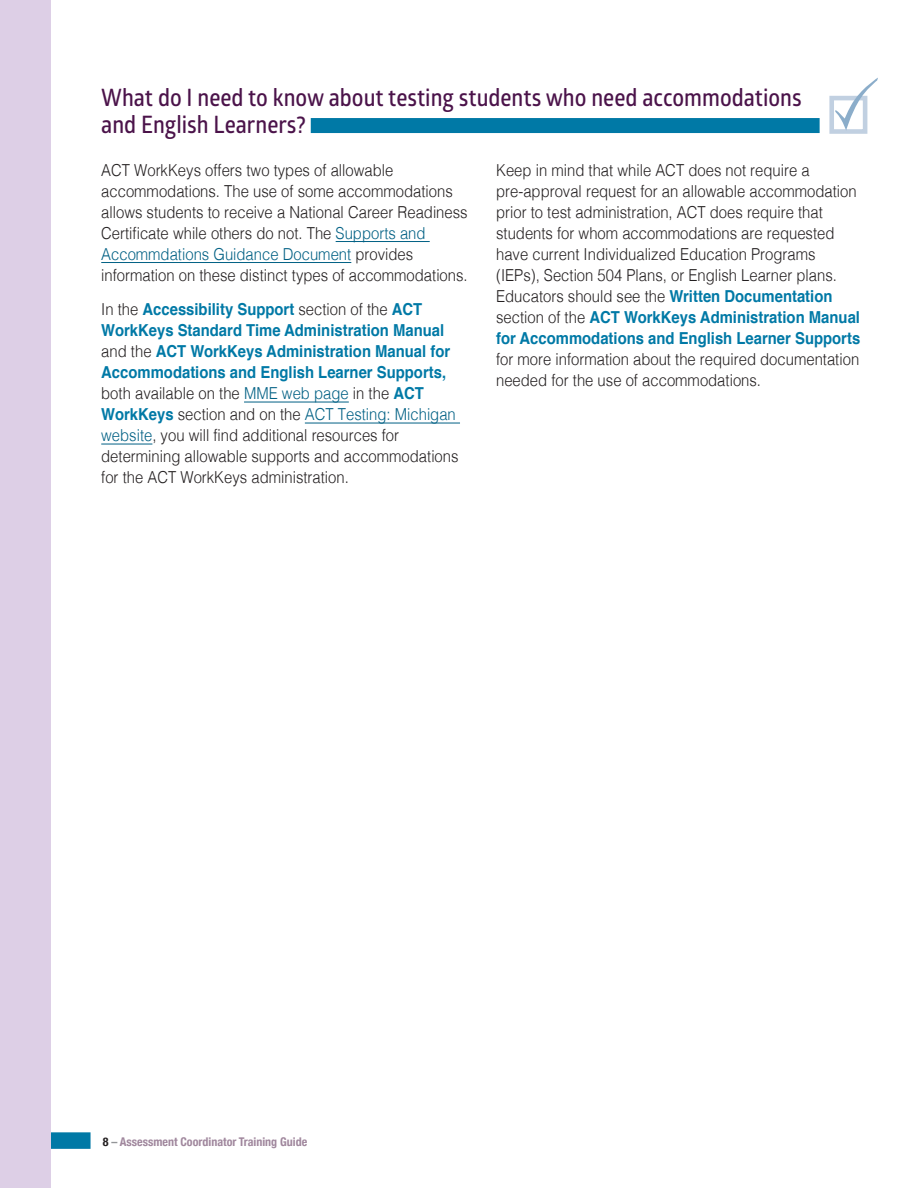
<style>
.page{position:relative;width:918px;height:1188px;background:#fff}
.page>*{position:absolute;margin:0;border:0;box-sizing:border-box;transform-origin:0 0}
.subhead1{font:24px/27px "Glober Semi Bold Free";color:#4b134a;scale:.9 1}
.text1{font:300 16.5px/21px "Helvetica";color:#231f20;scale:.9 1}
.t1{font:700 condensed 12px "Helvetica Neue";color:#a0879d}
.s1{color:#006084}
.s2{font-weight:700;color:#0079a6}
.s3{color:#231f20}
.s4{color:#939598}
</style>
<div class="page">
<div style="left:39px;top:1132px;width:52px;height:17px;background:#0079a6"></div>
<div style="left:0;top:0;width:51px;height:1188px;background:#ddcfe6"></div>
<div style="left:311px;top:118px;width:509px;height:15px;background:#0079a6"></div>
<svg style="left:829px;top:96px;width:38px;height:38px"></svg>
<svg style="left:835px;top:78px;width:43px;height:53px"></svg>
<hr style="left:336px;top:241px;width:94px;height:1px;background:#006084">
<hr style="left:101px;top:262px;width:250px;height:1px;background:#006084">
<hr style="left:244px;top:402px;width:105px;height:1px;background:#006084">
<hr style="left:305px;top:423px;width:155px;height:1px;background:#006084">
<hr style="left:101px;top:444px;width:51px;height:1px;background:#006084">
<p class="subhead1" style="left:101px;top:83px;width:780px">What do I need to know about testing students who need accommodations and English Learners?</p>
<p class="text1" style="left:101px;top:158px;width:409px">ACT WorkKeys offers two types of allowable accommodations. The use of some accommodations allows students to receive a National Career Readiness Certificate while others do not. The <span class="s1">Supports and Accommdations Guidance Document</span> provides information on these distinct types of accommodations.</p>
<p class="text1" style="left:101px;top:298px;width:399px">In the <span class="s2">Accessibility Support</span> section of the <span class="s2">ACT WorkKeys Standard Time Administration Manual </span>and the <span class="s2">ACT WorkKeys Administration Manual for Accommodations and English Learner Supports, </span>both available on the <span class="s1">MME web page</span> in the <span class="s2">ACT WorkKeys</span> section and on the <span class="s1">ACT Testing: Michigan website</span>, you will find additional resources for determining allowable supports and accommodations for the ACT WorkKeys administration.</p>
<p class="text1" style="left:496px;top:158px;width:406px">Keep in mind that while ACT does not require a pre‑approval request for an allowable accommodation prior to test administration, ACT does require that students for whom accommodations are requested have current Individualized Education Programs (IEPs), Section 504 Plans, or English Learner plans.<br>Educators should see the <span class="s2">Written Documentation </span>section of the <span class="s2">ACT WorkKeys Administration Manual for Accommodations and English Learner Supports </span>for more information about the required documentation needed for the use of accommodations.</p>
<p class="t1" style="left:103px;top:1132px;width:206px"><span class="s3">8</span> <span class="s4">–</span> Assessment Coordinator Training Guide</p>
</div>
